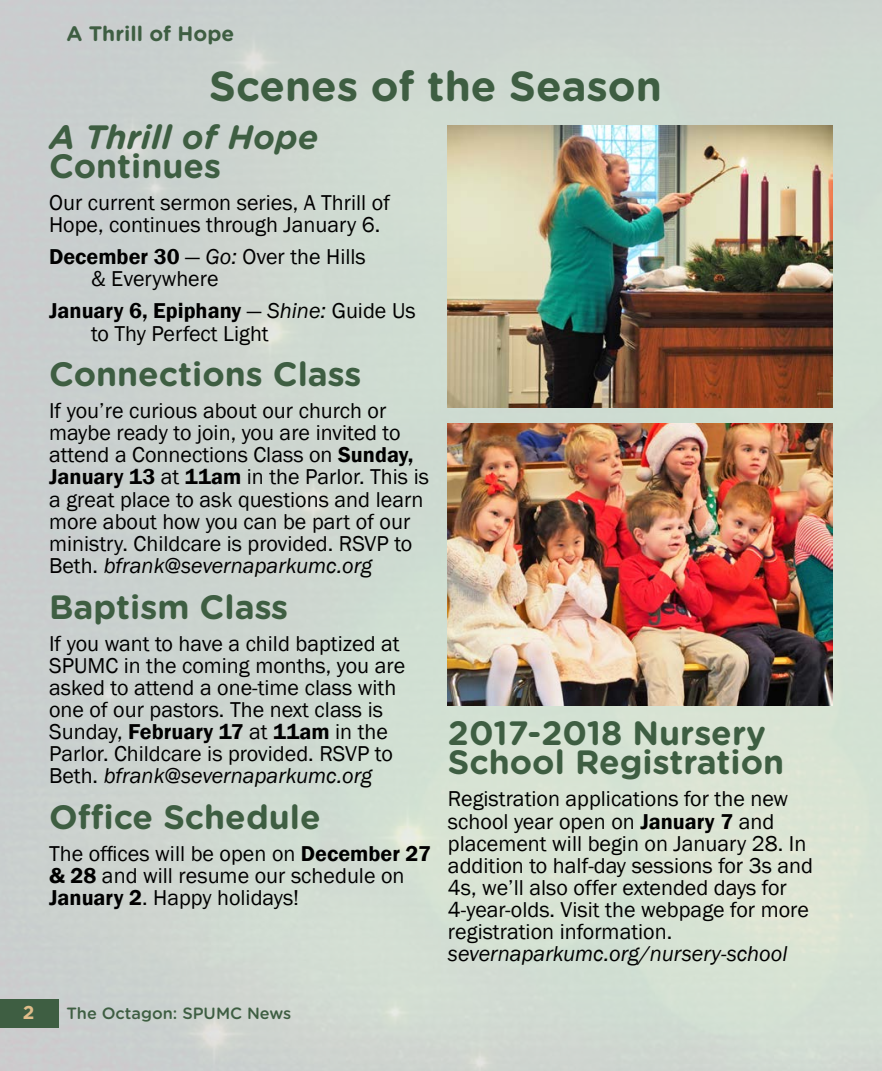
<style>
.page{position:relative;width:882px;height:1071px;background:#fff}
.page>*{position:absolute;margin:0;border:0;box-sizing:border-box;transform-origin:0 0}
.Body{font:700 42px "Gotham Rounded";color:#3e5e42}
.Heading{font:700 33.77px/29.1px "Gotham Rounded";color:#3e5e42}
.Heading-2{font:italic 700 33.77px/29.1px "Gotham Rounded";color:#3e5e42}
.Body-2{font:22.05px/22.1px "Franklin Gothic";color:#000}
.Body-3{font:italic 22.05px "Franklin Gothic";color:#000}
.Footer_Christmas_Rig{font:700 21px "Gotham Rounded";color:#3e5e42}
.t1{font:700 18.55px "Gotham";color:#e0bd8a}
.Footer_Christmas_Lef{font:500 16.28px "Gotham Rounded";color:#3e5e42}
.s1{font-style:normal}
.s2{font-weight:600}
.s3{font-style:italic}
</style>
<div class="page">
<img style="left:0;top:0;width:882px;height:1071px">
<div style="left:0;top:999px;width:59px;height:29px;background:#3e5e42"></div>
<img style="left:448px;top:126px;width:385px;height:281px">
<img style="left:448px;top:424px;width:385px;height:281px">
<p class="Footer_Christmas_Rig" style="left:66px;top:18px;width:169px">A Thrill of Hope</p>
<p class="Body" style="left:209px;top:56px;width:454px">Scenes of the Season</p>
<p class="Heading-2" style="left:49px;top:121px;width:271px">A Thrill of Hope<br><span class="s1">Continues</span></p>
<p class="Body-2" style="left:49px;top:192px;width:342px">Our current sermon series, A Thrill of<br>Hope, continues through January 6.</p>
<p class="Body-2" style="left:91px;top:246px;width:276px;text-indent:-42px"><span class="s2">December 30</span> — <span class="s3">Go:</span> Over the Hills &amp; Everywhere</p>
<p class="Body-2" style="left:91px;top:300px;width:326px;text-indent:-42px"><span class="s2">January 6, Epiphany</span> — <span class="s3">Shine:</span> Guide Us to Thy Perfect Light</p>
<p class="Heading" style="left:49px;top:358px;width:314px">Connections Class</p>
<p class="Body-2" style="left:49px;top:400px;width:381px">If you’re curious about our church or maybe ready to join, you are invited to attend a Connections Class on <span class="s2">Sunday, January 13</span> at <span class="s2">11am</span> in the Parlor. This is a great place to ask questions and learn more about how you can be part of our ministry. Childcare is provided. RSVP to Beth. <span class="s3">bfrank@severnaparkumc.org</span></p>
<p class="Heading" style="left:49px;top:591px;width:241px">Baptism Class</p>
<p class="Body-2" style="left:49px;top:633px;width:358px">If you want to have a child baptized at SPUMC in the coming months, you are asked to attend a one-time class with one of our pastors. The next class is Sunday, <span class="s2">February 17</span> at <span class="s2">11am</span> in the Parlor. Childcare is provided. RSVP to Beth. <span class="s3">bfrank@severnaparkumc.org</span></p>
<p class="Heading" style="left:49px;top:801px;width:273px">Office Schedule</p>
<p class="Body-2" style="left:49px;top:843px;width:383px">The offices will be open on <span class="s2">December 27 &amp; 28</span> and will resume our schedule on<br><span class="s2">January 2</span>. Happy holidays!</p>
<p class="Heading" style="left:448px;top:717px;width:338px">2017-2018 Nursery<br>School Registration</p>
<p class="Body-2" style="left:448px;top:789px;width:367px">Registration applications for the new school year open on <span class="s2">January 7</span> and placement will begin on January 28. In addition to half-day sessions for 3s and 4s, we’ll also offer extended days for 4-year-olds. Visit the webpage for more registration information.</p>
<p class="Body-3" style="left:448px;top:940px;width:341px">severnaparkumc.org/nursery-school</p>
<p class="t1" style="left:23px;top:1001px;width:13px">2</p>
<p class="Footer_Christmas_Lef" style="left:66px;top:1002px;width:226px">The Octagon: SPUMC News</p>
</div>
